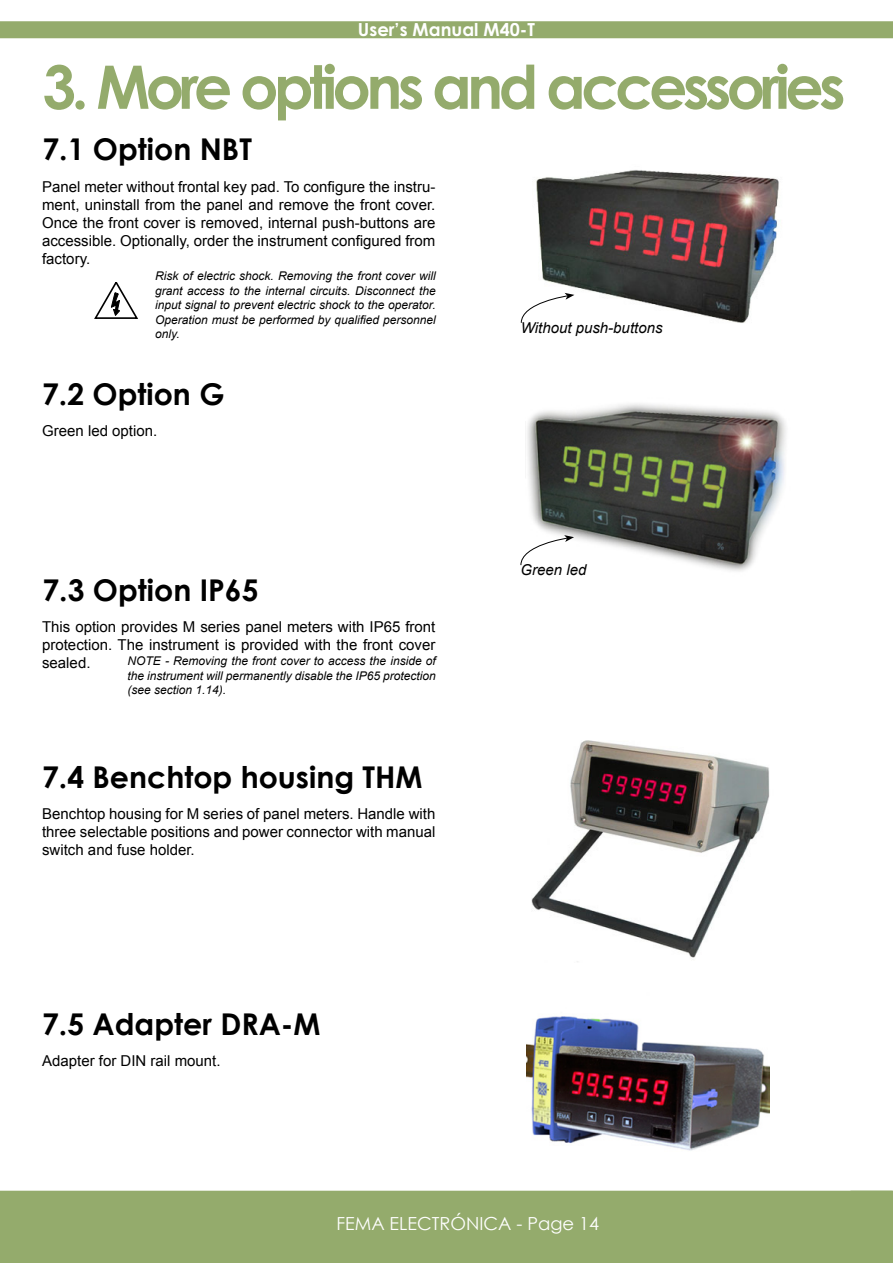
<style>
.page{position:relative;width:893px;height:1263px;background:#fff}
.page>*{position:absolute;margin:0;border:0;box-sizing:border-box;transform-origin:0 0}
.t1{font:700 60px "Century Gothic";letter-spacing:-.075em;color:#94ab6c}
.t2{font:700 30px "Century Gothic";color:#000}
.t3{font:18px "Century Gothic";color:#fff}
.t4{font:700 18px "Century Gothic";color:#fff}
.t5{font:15px/18px "Arial";color:#000;text-align:justify}
.t6{font:italic 15px "Arial";color:#000}
.t7{font:italic 12px/14.4px "Arial";color:#000;text-align:justify}
</style>
<div class="page">
<div style="left:1px;top:22px;width:891px;height:16px;background:#94ab6c"></div>
<div style="left:0;top:21px;width:893px;height:17px;border:2px solid #94ab6c"></div>
<div style="left:0;top:1191px;width:850px;height:72px;background:#94ab6c"></div>
<div style="left:850px;top:1191px;width:43px;height:72px;background:#94ab6c"></div>
<img style="left:527px;top:404px;width:259px;height:167px">
<svg style="left:520px;top:535px;width:54px;height:31px"></svg>
<img style="left:531px;top:740px;width:239px;height:222px">
<img style="left:536px;top:170px;width:243px;height:153px">
<svg style="left:520px;top:293px;width:54px;height:30px"></svg>
<svg style="left:94px;top:282px;width:44px;height:37px"></svg>
<img style="left:526px;top:1016px;width:244px;height:135px">
<p class="t4" style="left:358px;top:18px;width:179px">User’s Manual M40-T</p>
<h1 class="t1" style="left:43px;top:49px;width:804px">3. More options and accessories</h1>
<h2 class="t2" style="left:43px;top:131px;width:211px">7.1 Option NBT</h2>
<p class="t5" style="left:42px;top:178px;width:395px">Panel meter without frontal key pad. To configure the instru&shy;ment, uninstall from the panel and remove the front cover.<br>Once the front cover is removed, internal push-buttons are accessible. Optionally, order the instrument configured from factory.</p>
<p class="t7" style="left:155px;top:269px;width:282px">Risk of electric shock. Removing the front cover will grant access to the internal circuits. Disconnect the input signal to prevent electric shock to the operator.<br>Operation must be performed by qualified personnel only.</p>
<h2 class="t2" style="left:42px;top:375px;width:184px">7.2 Option G</h2>
<p class="t5" style="left:42px;top:422px;width:117px">Green led option.</p>
<h2 class="t2" style="left:43px;top:571px;width:218px">7.3 Option IP65</h2>
<p class="t5" style="left:42px;top:618px;width:395px">This option provides M series panel meters with IP65 front protection. The instrument is provided with the front cover sealed.</p>
<p class="t7" style="left:128px;top:654px;width:310px">NOTE - Removing the front cover to access the inside of the instrument will permanently disable the IP65 protection (see section 1.14).</p>
<h2 class="t2" style="left:42px;top:758px;width:382px">7.4 Benchtop housing THM</h2>
<p class="t5" style="left:42px;top:805px;width:395px">Benchtop housing for M series of panel meters. Handle with three selectable positions and power connector with manual switch and fuse holder.</p>
<h2 class="t2" style="left:42px;top:1005px;width:280px">7.5 Adapter DRA-M</h2>
<p class="t5" style="left:42px;top:1051px;width:180px">Adapter for DIN rail mount.</p>
<p class="t6" style="left:521px;top:318px;width:143px">Without push-buttons</p>
<p class="t6" style="left:520px;top:560px;width:67px">Green led</p>
<p class="t3" style="left:336px;top:1212px;width:264px">FEMA ELECTRÓNICA - Page 14</p>
</div>
